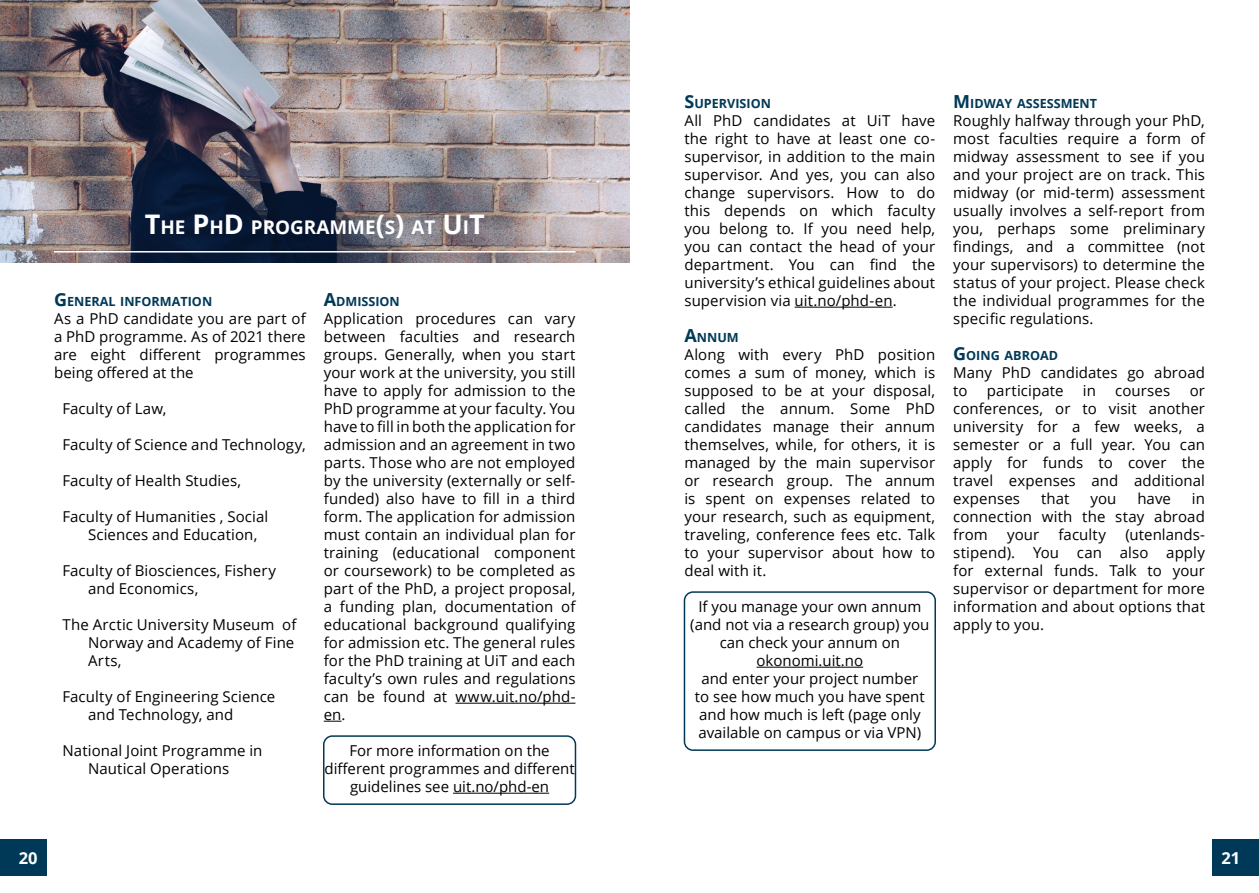
<style>
.page{position:relative;width:1259px;height:893px;background:#fff}
.page>*{position:absolute;margin:0;border:0;box-sizing:border-box;transform-origin:0 0}
.t1{font:700 18.9px "Open Sans";color:#fff}
.t2{font:700 16.5px "Open Sans";color:#fff}
.t3{font:15px/18px "Open Sans";letter-spacing:.005em;color:#000;text-align:justify}
.t4{font:700 12.6px "Open Sans";color:#003957}
.s1{font-size:27px}
.s2{font-size:18px}
</style>
<div class="page">
<img style="left:0;top:0;width:629px;height:263px">
<div style="left:1213px;top:839px;width:46px;height:37px;background:#003957"></div>
<div style="left:0;top:839px;width:46px;height:37px;background:#003957"></div>
<hr style="left:54px;top:251px;width:521px;height:2px;background:#fff">
<hr style="left:794px;top:307px;width:98px;height:1px;background:#000">
<div style="left:684px;top:591px;width:252px;height:160px;border:2px solid #003957;border-radius:9px"></div>
<hr style="left:756px;top:667px;width:107px;height:1px;background:#000">
<hr style="left:455px;top:703px;width:120px;height:1px;background:#000">
<svg style="left:324px;top:721px;width:17px;height:1px"></svg>
<div style="left:323px;top:735px;width:253px;height:70px;border:2px solid #003957;border-radius:9px"></div>
<hr style="left:453px;top:793px;width:96px;height:1px;background:#000">
<p class="t1" style="left:145px;top:214px;width:340px"><span class="s1">T</span>HE <span class="s1">P</span>H<span class="s1">D</span> PROGRAMME<span class="s1">(</span>S<span class="s1">)</span> AT <span class="s1">U</span>I<span class="s1">T</span></p>
<p class="t4" style="left:54px;top:293px;width:160px"><span class="s2">G</span> ENERAL INFORMATION</p>
<p class="t3" style="left:54px;top:309px;width:253px">As a PhD candidate you are part of a PhD programme. As of 2021 there are eight different programmes being offered at the</p>
<p class="t3" style="left:63px;top:399px;width:105px">Faculty of Law,</p>
<p class="t3" style="left:63px;top:435px;width:245px">Faculty of Science and Technology,</p>
<p class="t3" style="left:63px;top:471px;width:180px">Faculty of Health Studies,</p>
<p class="t3" style="left:88px;top:507px;width:182px;text-indent:-26px">Faculty of Humanities , Social<br>Sciences and Education,</p>
<p class="t3" style="left:88px;top:561px;width:189px;text-indent:-26px">Faculty of Biosciences, Fishery and Economics,</p>
<p class="t3" style="left:88px;top:615px;width:210px;text-align:left;text-indent:-26px">The Arctic University Museum of<br>Norway and Academy of Fine<br>Arts,</p>
<p class="t3" style="left:88px;top:687px;width:189px;text-indent:-26px">Faculty of Engineering Science and Technology, and</p>
<p class="t3" style="left:63px;top:741px;width:201px;text-align:center">National Joint Programme in<br>Nautical Operations</p>
<p class="t4" style="left:324px;top:293px;width:78px"><span class="s2">A</span>DMISSION</p>
<p class="t3" style="left:324px;top:309px;width:253px">Application procedures can vary between faculties and research groups. Generally, when you start your work at the university, you still have to apply for admission to the PhD programme at your faculty. You have to fill in both the application for admission and an agreement in two parts. Those who are not employed by the university (externally or self&shy;funded) also have to fill in a third form. The application for admission must contain an individual plan for training (educational component or coursework) to be completed as part of the PhD, a project proposal, a funding plan, documentation of educational background qualifying for admission etc. The general rules for the PhD training at UiT and each faculty’s own rules and regulations can be found at www.uit.no/phd&shy;en.</p>
<p class="t3" style="left:324px;top:741px;width:252px;text-align:center">For more information on the different programmes and different guidelines see uit.no/phd-en</p>
<p class="t4" style="left:684px;top:95px;width:88px"><span class="s2">S</span>UPERVISION</p>
<p class="t3" style="left:684px;top:111px;width:252px">All PhD candidates at UiT have the right to have at least one co&shy;supervisor, in addition to the main supervisor. And yes, you can also change supervisors. How to do this depends on which faculty you belong to. If you need help, you can contact the head of your department. You can find the university’s ethical guidelines about supervision via uit.no/phd-en.</p>
<p class="t4" style="left:684px;top:329px;width:56px"><span class="s2">A</span>NNUM</p>
<p class="t3" style="left:684px;top:345px;width:252px">Along with every PhD position comes a sum of money, which is supposed to be at your disposal, called the annum. Some PhD candidates manage their annum themselves, while, for others, it is managed by the main supervisor or research group. The annum is spent on expenses related to your research, such as equipment, traveling, conference fees etc. Talk to your supervisor about how to deal with it.</p>
<p class="t3" style="left:690px;top:597px;width:241px;text-align:center">If you manage your own annum (and not via a research group) you can check your annum on okonomi.uit.no<br>and enter your project number<br>to see how much you have spent and how much is left (page only available on campus or via VPN)</p>
<p class="t4" style="left:953px;top:95px;width:145px"><span class="s2">M</span> IDWAY ASSESSMENT</p>
<p class="t3" style="left:953px;top:111px;width:253px">Roughly halfway through your PhD, most faculties require a form of midway assessment to see if you and your project are on track. This midway (or mid-term) assessment usually involves a self-report from you, perhaps some preliminary findings, and a committee (not your supervisors) to determine the status of your project. Please check the individual programmes for the specific regulations.</p>
<p class="t4" style="left:953px;top:347px;width:104px"><span class="s2">G</span>OING ABROAD</p>
<p class="t3" style="left:953px;top:363px;width:253px">Many PhD candidates go abroad to</p>
<p class="t3" style="left:987px;top:381px;width:78px">participate</p>
<p class="t3" style="left:1083px;top:381px;width:15px">in</p>
<p class="t3" style="left:1115px;top:381px;width:57px">courses</p>
<p class="t3" style="left:953px;top:381px;width:253px;text-indent:236px">or conferences, or to visit another university for a few weeks, a semester or a full year. You can apply for funds to cover the travel expenses and additional expenses</p>
<p class="t3" style="left:1041px;top:489px;width:30px">that</p>
<p class="t3" style="left:1090px;top:489px;width:27px">you</p>
<p class="t3" style="left:1137px;top:489px;width:35px">have</p>
<p class="t3" style="left:953px;top:489px;width:253px;text-indent:239px">in connection with the stay abroad from</p>
<p class="t3" style="left:1007px;top:525px;width:34px">your</p>
<p class="t3" style="left:1058px;top:525px;width:49px">faculty</p>
<p class="t3" style="left:953px;top:525px;width:253px;text-indent:172px">(utenlands&shy;stipend). You can also apply for external funds. Talk to your supervisor or department for more information and about options that apply to you.</p>
<p class="t2" style="left:19px;top:846px;width:20px">20</p>
<p class="t2" style="left:1221px;top:846px;width:20px">21</p>
</div>
